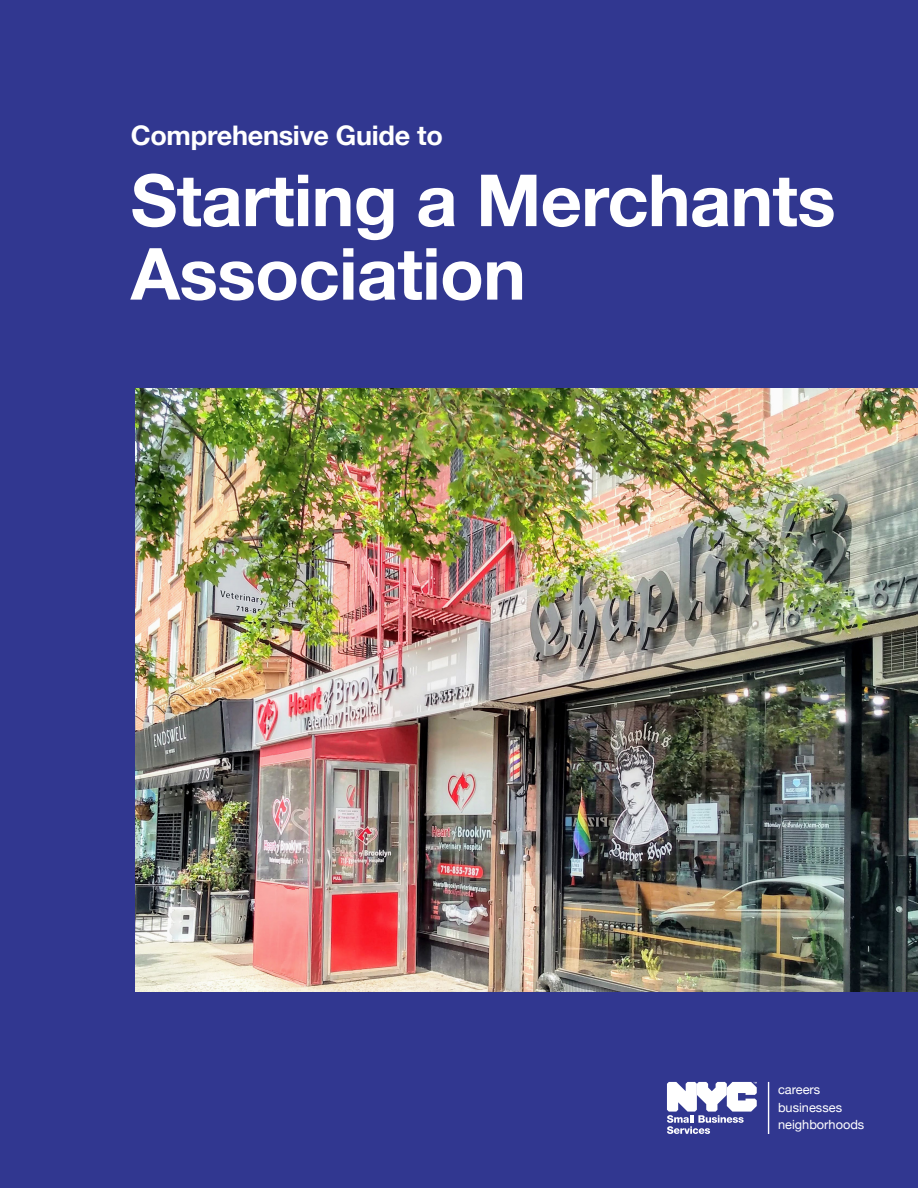
<style>
.page{position:relative;width:918px;height:1188px;background:#313790}
.page>*{position:absolute;margin:0;border:0;box-sizing:border-box;transform-origin:0 0}
.t1{font:700 72px/73.5px "Helvetica Neue";letter-spacing:-.01em;color:#fff}
.t2{font:700 27px "Helvetica Neue";letter-spacing:-.01em;color:#fff}
.t3{font:12.75px/17.4px "Helvetica Neue";color:#fff}
</style>
<div class="page">
<svg style="left:667px;top:1082px;width:90px;height:52px"></svg>
<hr style="left:768px;top:1082px;width:1px;height:52px;background:#fff">
<img style="left:135px;top:389px;width:783px;height:602px">
<p class="t2" style="left:131px;top:114px;width:314px">Comprehensive Guide to</p>
<p class="t1" style="left:131px;top:166px;width:707px">Starting a Merchants<br>Association</p>
<p class="t3" style="left:778px;top:1082px;width:88px">careers businesses neighborhoods</p>
</div>
